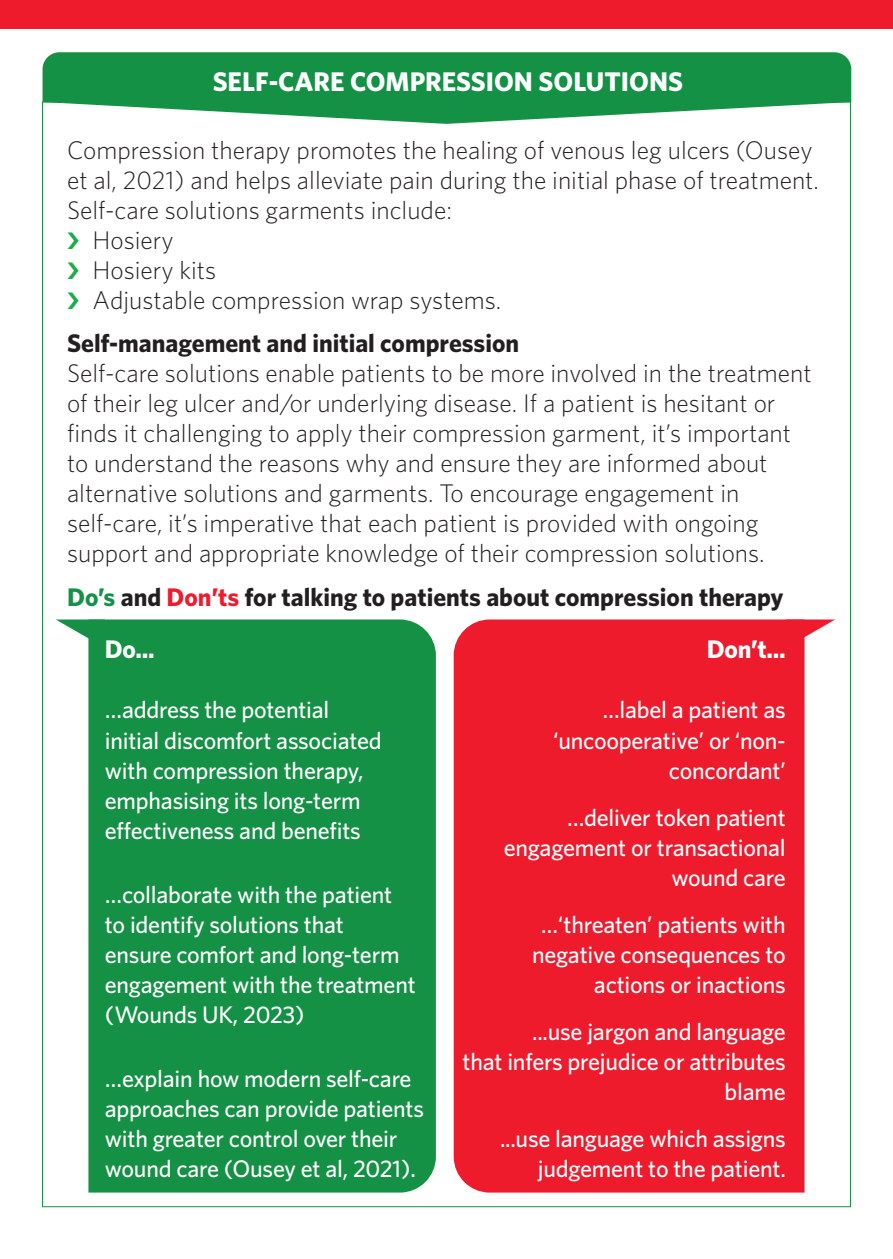
<style>
.page{position:relative;width:893px;height:1259px;background:#fff}
.page>*{position:absolute;margin:0;border:0;box-sizing:border-box;transform-origin:0 0}
.t1{font:700 27px "Whitney";color:#fff}
.Box_Bullets{font:300 25.5px/30px "Whitney";color:#231f20}
.Box_Bullets-2{font:700 25.5px "Whitney";color:#231f20}
.Box_Bullets-3{font:700 25.5px "Whitney";color:#fff}
.Box_Bullets-4{font:500 24px/30px "Whitney";letter-spacing:-.01em;color:#fff;text-align:right}
.s1{color:#149145}
.s2{color:#ee1b2d}
</style>
<div class="page">
<div style="left:42px;top:102px;width:809px;height:1105px;background:#fff;border:1px solid #149145"></div>
<svg style="left:43px;top:52px;width:808px;height:72px;background:#39a262"></svg>
<div style="left:0;top:0;width:893px;height:28px;background:#ee1b2d"></div>
<div style="left:88px;top:619px;width:348px;height:573px;background:#149145"></div>
<div style="left:454px;top:619px;width:350px;height:573px;background:#ee1b2d"></div>
<svg style="left:786px;top:619px;width:49px;height:29px"></svg>
<svg style="left:56px;top:619px;width:49px;height:29px"></svg>
<p class="t1" style="left:213px;top:65px;width:472px">SELF-CARE COMPRESSION SOLUTIONS</p>
<p class="Box_Bullets" style="left:67px;top:135px;width:753px">Compression therapy promotes the healing of venous leg ulcers (Ousey et al, 2021) and helps alleviate pain during the initial phase of treatment.<br>Self-care solutions garments include:</p>
<p class="Box_Bullets" style="left:93px;top:225px;width:83px">Hosiery</p>
<p class="Box_Bullets" style="left:93px;top:255px;width:125px">Hosiery kits</p>
<p class="Box_Bullets" style="left:93px;top:285px;width:410px">Adjustable compression wrap systems.</p>
<p class="Box_Bullets-2" style="left:67px;top:327px;width:454px">Self-management and initial compression</p>
<p class="Box_Bullets" style="left:67px;top:357px;width:746px">Self-care solutions enable patients to be more involved in the treatment of their leg ulcer and/or underlying disease. If a patient is hesitant or finds it challenging to apply their compression garment, it’s important to understand the reasons why and ensure they are informed about alternative solutions and garments. To encourage engagement in</p>
<p class="Box_Bullets" style="left:67px;top:507px;width:699px">self-care, it’s imperative that each patient is provided with ongoing support and appropriate knowledge of their compression solutions.</p>
<p class="Box_Bullets-2" style="left:67px;top:582px;width:718px"><span class="s1">Do’s</span> and <span class="s2">Don’ts</span> for talking to patients about compression therapy</p>
<p class="Box_Bullets-3" style="left:105px;top:634px;width:51px">Do...</p>
<p class="Box_Bullets-4" style="left:105px;top:694px;width:278px;text-align:left">…address the potential initial discomfort associated with compression therapy, emphasising its long-term effectiveness and benefits</p>
<p class="Box_Bullets-4" style="left:105px;top:878px;width:313px;text-align:left">…collaborate with the patient to identify solutions that ensure comfort and long-term engagement with the treatment (Wounds UK, 2023)</p>
<p class="Box_Bullets-4" style="left:105px;top:1062px;width:321px;text-align:left">…explain how modern self-care approaches can provide patients with greater control over their wound care (Ousey et al, 2021).</p>
<p class="Box_Bullets-3" style="left:707px;top:634px;width:80px">Don’t...</p>
<p class="Box_Bullets-4" style="left:553px;top:694px;width:234px">…label a patient as ‘uncooperative’ or ‘non&shy;concordant’</p>
<p class="Box_Bullets-4" style="left:504px;top:801px;width:284px">…deliver token patient engagement or transactional wound care</p>
<p class="Box_Bullets-4" style="left:532px;top:908px;width:255px">…‘threaten’ patients with negative consequences to actions or inactions</p>
<p class="Box_Bullets-4" style="left:463px;top:1015px;width:325px">...use jargon and language<br>that infers prejudice or attributes blame</p>
<p class="Box_Bullets-4" style="left:500px;top:1122px;width:287px">...use language which assigns judgement to the patient.</p>
</div>
